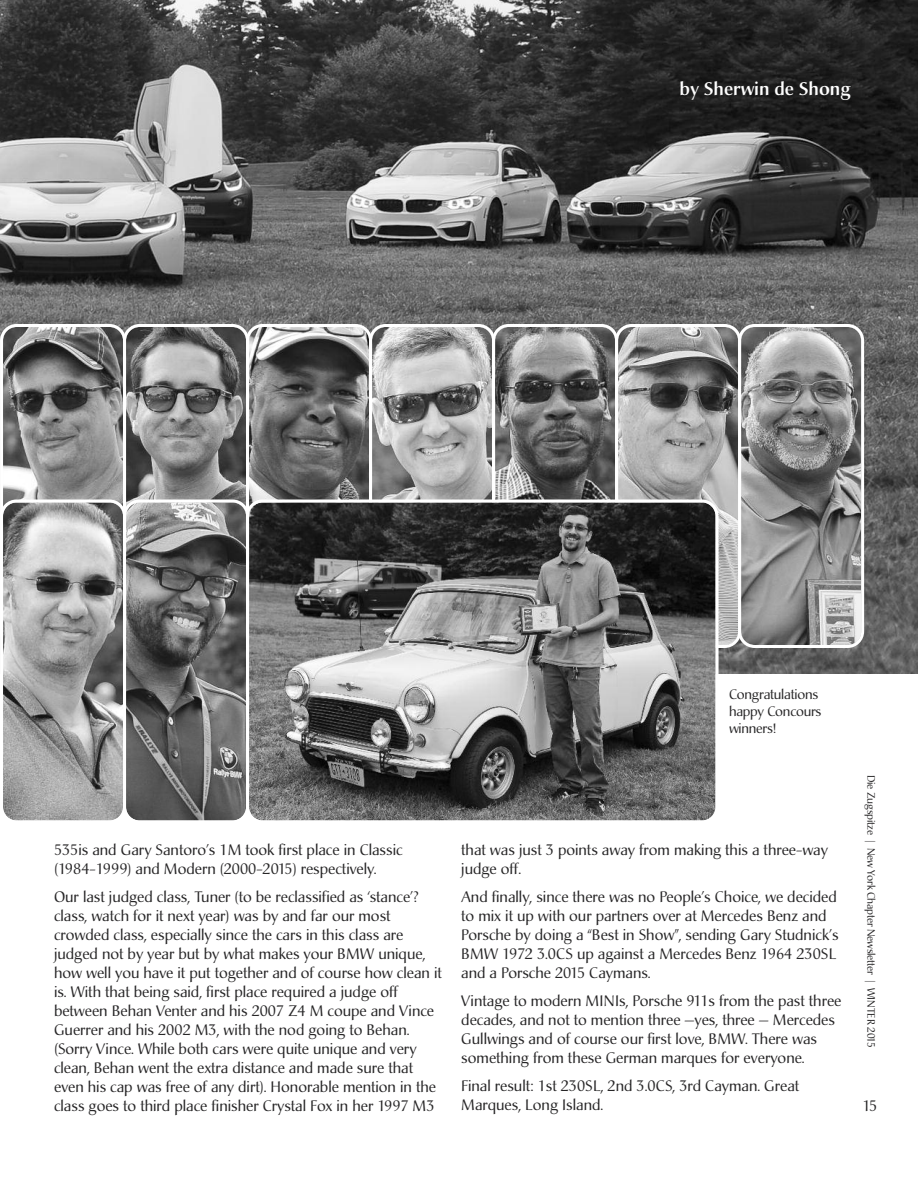
<style>
.page{position:relative;width:918px;height:1188px;background:#fff}
.page>*{position:absolute;margin:0;border:0;box-sizing:border-box;transform-origin:0 0}
.t1{font:500 18px "Christiana";color:#fff}
.t2{font:15px/19px "Christiana";color:#272627}
.t3{font:13.5px/17.1px "Christiana";letter-spacing:-.015em;color:#272627}
.t4{font:10.5px "Christiana";letter-spacing:-.015em;color:#272627}
</style>
<div class="page">
<img style="left:0;top:0;width:918px;height:674px">
<svg style="left:0;top:324px;width:864px;height:497px;background:#939393"></svg>
<svg style="left:246px;top:500px;width:473px;height:321px;background:#6c6c6c"></svg>
<p class="t1" style="left:680px;top:81px;width:172px">by Sherwin de Shong</p>
<p class="t3" style="left:729px;top:687px;width:94px">Congratulations happy Concours winners!</p>
<p class="t2" style="left:54px;top:841px;width:350px">535is and Gary Santoro’s 1M took first place in Classic (1984-1999) and Modern (2000-2015) respectively.</p>
<p class="t2" style="left:54px;top:888px;width:389px">Our last judged class, Tuner (to be reclassified as ‘stance’? class, watch for it next year) was by and far our most crowded class, especially since the cars in this class are judged not by year but by what makes your BMW unique, how well you have it put together and of course how clean it is. With that being said, first place required a judge off between Behan Venter and his 2007 Z4 M coupe and Vince Guerrer and his 2002 M3, with the nod going to Behan. (Sorry Vince. While both cars were quite unique and very clean, Behan went the extra distance and made sure that even his cap was free of any dirt). Honorable mention in the class goes to third place finisher Crystal Fox in her 1997 M3</p>
<p class="t2" style="left:461px;top:841px;width:368px">that was just 3 points away from making this a three-way judge off.</p>
<p class="t2" style="left:461px;top:888px;width:379px">And finally, since there was no People’s Choice, we decided to mix it up with our partners over at Mercedes Benz and Porsche by doing a “Best in Show”, sending Gary Studnick’s BMW 1972 3.0CS up against a Mercedes Benz 1964 230SL and a Porsche 2015 Caymans.</p>
<p class="t2" style="left:461px;top:993px;width:382px">Vintage to modern MINIs, Porsche 911s from the past three decades, and not to mention three —yes, three — Mercedes Gullwings and of course our first love, BMW. There was something from these German marques for everyone.</p>
<p class="t2" style="left:461px;top:1078px;width:340px">Final result: 1st 230SL, 2nd 3.0CS, 3rd Cayman. Great<br>Marques, Long Island.</p>
<p class="t4" style="left:875px;top:775px;width:274px;rotate:90deg">Die Zugspitze | New York Chapter Newsletter | WINTER 2015</p>
<p class="t2" style="left:863px;top:1097px;width:16px">15</p>
</div>
